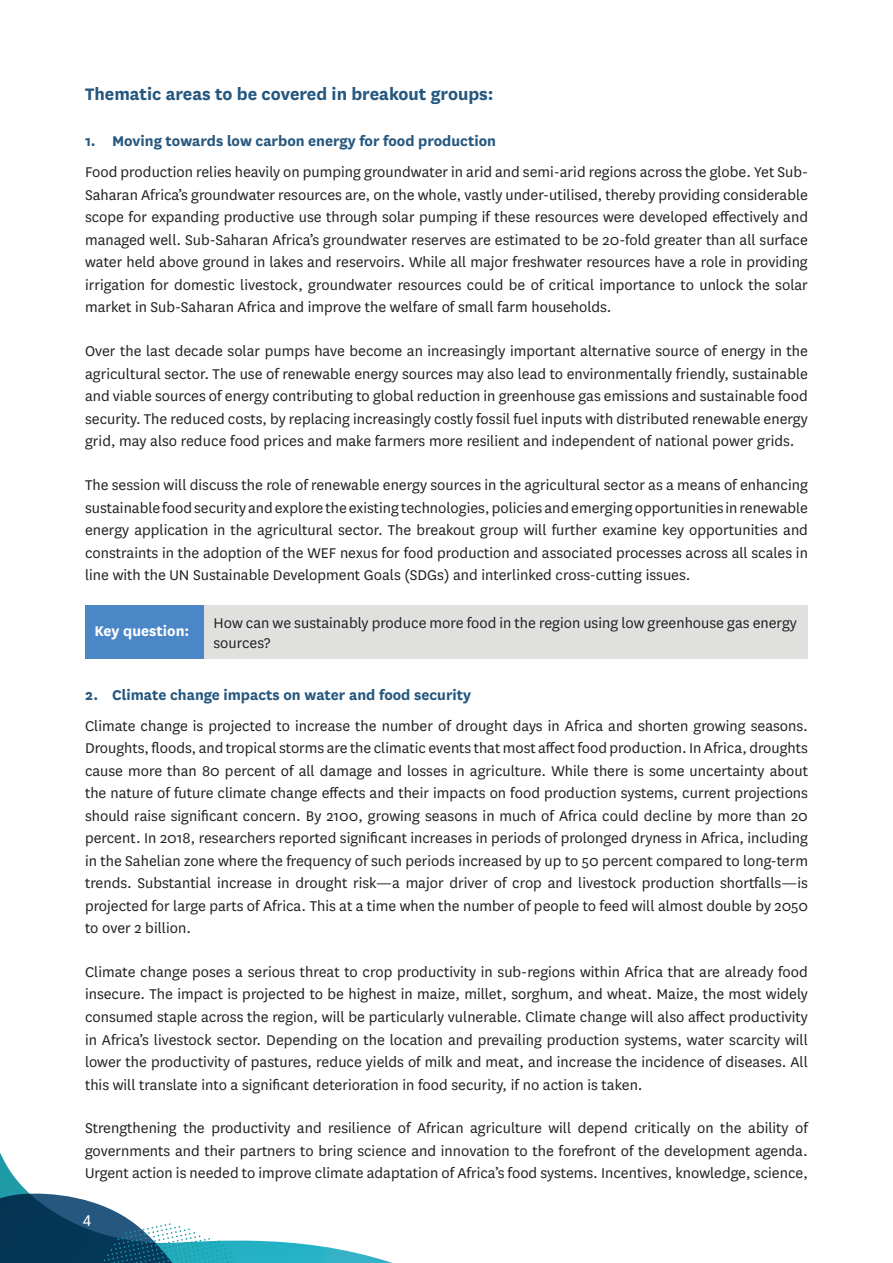
<style>
.page{position:relative;width:893px;height:1263px;background:#fff}
.page>*{position:absolute;margin:0;border:0;box-sizing:border-box;transform-origin:0 0}
.t1{font:700 19.5px "National";color:#25577f}
.t2{font:16.5px/22.5px "National";color:#231f20;text-align:justify}
.t3{font:700 16.5px "National";color:#25577f}
.t4{font:700 16.5px "National";color:#fff}
.t5{font:15px "Roboto";color:#fff}
</style>
<div class="page">
<svg style="left:0;top:1153px;width:27px;height:38px"></svg>
<svg style="left:0;top:1191px;width:392px;height:72px"></svg>
<div style="left:86px;top:605px;width:721px;height:54px;background:#e0e1df"></div>
<div style="left:86px;top:605px;width:118px;height:54px;background:#4b86c6"></div>
<p class="t1" style="left:85px;top:80px;width:410px">Thematic areas to be covered in breakout groups:</p>
<p class="t3" style="left:85px;top:130px;width:412px">1. Moving towards low carbon energy for food production</p>
<p class="t2" style="left:85px;top:160px;width:724px">Food production relies heavily on pumping groundwater in arid and semi-arid regions across the globe. Yet Sub-Saharan Africa’s groundwater resources are, on the whole, vastly under-utilised, thereby providing considerable scope for expanding productive use through solar pumping if these resources were developed effectively and managed well. Sub-Saharan Africa’s groundwater reserves are estimated to be 20-fold greater than all surface water held above ground in lakes and reservoirs. While all major freshwater resources have a role in providing irrigation for domestic livestock, groundwater resources could be of critical importance to unlock the solar market in Sub-Saharan Africa and improve the welfare of small farm households.</p>
<p class="t2" style="left:85px;top:339px;width:724px">Over the last decade solar pumps have become an increasingly important alternative source of energy in the agricultural sector. The use of renewable energy sources may also lead to environmentally friendly, sustainable and viable sources of energy contributing to global reduction in greenhouse gas emissions and sustainable food security. The reduced costs, by replacing increasingly costly fossil fuel inputs with distributed renewable energy grid, may also reduce food prices and make farmers more resilient and independent of national power grids.</p>
<p class="t2" style="left:85px;top:473px;width:724px">The session will discuss the role of renewable energy sources in the agricultural sector as a means of enhancing sustainable food security and explore the existing technologies, policies and emerging opportunities in renewable energy application in the agricultural sector. The breakout group will further examine key opportunities and constraints in the adoption of the WEF nexus for food production and associated processes across all scales in line with the UN Sustainable Development Goals (SDGs) and interlinked cross-cutting issues.</p>
<p class="t4" style="left:94px;top:619px;width:96px">Key question:</p>
<p class="t2" style="left:213px;top:612px;width:585px;line-height:19.8px">How can we sustainably produce more food in the region using low greenhouse gas energy sources?</p>
<p class="t3" style="left:85px;top:683px;width:388px">2. Climate change impacts on water and food security</p>
<p class="t2" style="left:85px;top:714px;width:724px">Climate change is projected to increase the number of drought days in Africa and shorten growing seasons.<br>Droughts, floods, and tropical storms are the climatic events that most affect food production. In Africa, droughts cause more than 80 percent of all damage and losses in agriculture. While there is some uncertainty about the nature of future climate change effects and their impacts on food production systems, current projections should raise significant concern. By 2100, growing seasons in much of Africa could decline by more than 20 percent. In 2018, researchers reported significant increases in periods of prolonged dryness in Africa, including in the Sahelian zone where the frequency of such periods increased by up to 50 percent compared to long-term trends. Substantial increase in drought risk—a major driver of crop and livestock production shortfalls—is projected for large parts of Africa. This at a time when the number of people to feed will almost double by 2050 to over 2 billion.</p>
<p class="t2" style="left:85px;top:960px;width:724px">Climate change poses a serious threat to crop productivity in sub-regions within Africa that are already food insecure. The impact is projected to be highest in maize, millet, sorghum, and wheat. Maize, the most widely consumed staple across the region, will be particularly vulnerable. Climate change will also affect productivity in Africa’s livestock sector. Depending on the location and prevailing production systems, water scarcity will lower the productivity of pastures, reduce yields of milk and meat, and increase the incidence of diseases. All this will translate into a significant deterioration in food security, if no action is taken.</p>
<p class="t2" style="left:85px;top:1116px;width:724px">Strengthening the productivity and resilience of African agriculture will depend critically on the ability of governments and their partners to bring science and innovation to the forefront of the development agenda.<br>Urgent action is needed to improve climate adaptation of Africa’s food systems. Incentives, knowledge, science,</p>
<p class="t5" style="left:83px;top:1210px;width:10px">4</p>
</div>
